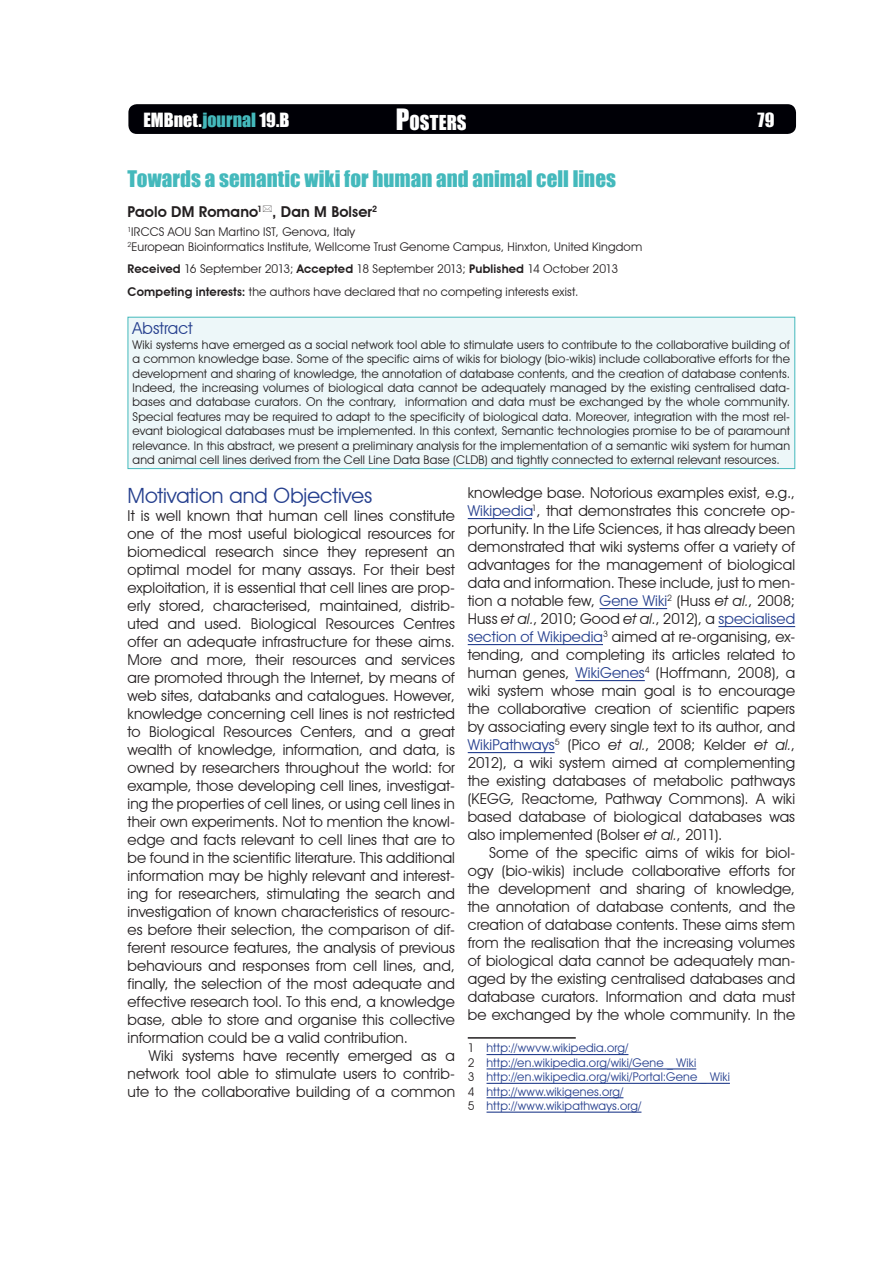
<style>
.page{position:relative;width:893px;height:1263px;background:#fff}
.page>*{position:absolute;margin:0;border:0;box-sizing:border-box;transform-origin:0 0}
.title_3{font:21px "Impact";color:#44b9bc}
.subtitle_1{font:21px "Avant Garde IT Cby BT";color:#253f8e}
.t1{font:18.9px "Impact";letter-spacing:.005em;color:#fff}
.t2{font:18px "Impact";letter-spacing:.005em;color:#fff}
.abstract_header{font:16.5px "Avant Garde IT Cby BT";color:#253f8e}
.text{font:15px/18px "Avant Garde IT Cby BT";letter-spacing:.01em;color:#231f20;text-align:justify}
.text_first{font:15px/18px "Avant Garde IT Cby BT";letter-spacing:.005em;color:#231f20;text-align:justify}
.author_name{font:600 15px "Avant Garde IT Cby BT";letter-spacing:.005em;color:#231f20}
.abstract_text{font:12px/14.4px "Avant Garde IT Cby BT";letter-spacing:.015em;color:#231f20;text-align:justify}
.footnote{font:12px "Avant Garde IT Cby BT";letter-spacing:.02em;color:#253f8e}
.author_address{font:12px "Avant Garde IT Cby BT";letter-spacing:.015em;color:#231f20}
.CI{font:12px "Avant Garde IT Cby BT";letter-spacing:.015em;color:#231f20}
.dates{font:12px "Avant Garde IT Cby BT";letter-spacing:.005em;color:#231f20}
.s1{color:#44b9bc}
.s2{font-size:27px}
.s3{font-weight:600}
.s4{color:#253f8e}
.s5{font-style:italic}
.s6{color:#231f20}
</style>
<div class="page">
<div style="left:128px;top:104px;width:668px;height:30px;background:#000006;border-radius:9px"></div>
<div style="left:128px;top:317px;width:667px;height:152px;background:#edf7f9"></div>
<div style="left:128px;top:317px;width:667px;height:152px;border:1px solid #44b9bc"></div>
<hr style="left:468px;top:518px;width:64px;height:1px;background:#253f8e">
<hr style="left:599px;top:608px;width:68px;height:1px;background:#253f8e">
<hr style="left:718px;top:626px;width:77px;height:1px;background:#253f8e">
<hr style="left:468px;top:644px;width:135px;height:1px;background:#253f8e">
<hr style="left:575px;top:680px;width:70px;height:1px;background:#253f8e">
<hr style="left:468px;top:752px;width:87px;height:1px;background:#253f8e">
<hr style="left:468px;top:1037px;width:108px;height:2px;background:#231f20">
<hr style="left:486px;top:1054px;width:142px;height:1px;background:#253f8e">
<hr style="left:486px;top:1068px;width:210px;height:1px;background:#253f8e">
<hr style="left:486px;top:1083px;width:244px;height:1px;background:#253f8e">
<hr style="left:486px;top:1097px;width:137px;height:1px;background:#253f8e">
<hr style="left:486px;top:1111px;width:155px;height:2px;background:#253f8e">
<p class="t2" style="left:143px;top:106px;width:148px">EMBnet.<span class="s1">journal</span> 19.B</p>
<p class="t1" style="left:396px;top:108px;width:72px"><span class="s2">P</span>OSTERS</p>
<p class="t2" style="left:757px;top:106px;width:19px">79</p>
<p class="title_3" style="left:128px;top:162px;width:490px">Towards a semantic wiki for human and animal cell lines</p>
<p class="author_name" style="left:128px;top:203px;width:251px">Paolo DM Romano<sup>1</sup> , Dan M Bolser<sup>2</sup></p>
<p class="author_address" style="left:128px;top:225px;width:229px"><sup>1</sup>IRCCS AOU San Martino IST, Genova, Italy</p>
<p class="author_address" style="left:128px;top:239px;width:516px"><sup>2</sup>European Bioinformatics Institute, Wellcome Trust Genome Campus, Hinxton, United Kingdom</p>
<p class="dates" style="left:128px;top:262px;width:492px"><span class="s3">Received</span> 16 September 2013; <span class="s3">Accepted</span> 18 September 2013; <span class="s3">Published</span> 14 October 2013</p>
<p class="CI" style="left:128px;top:285px;width:452px"><span class="s3">Competing interests:</span> the authors have declared that no competing interests exist.</p>
<p class="abstract_header" style="left:133px;top:318px;width:62px">Abstract</p>
<p class="abstract_text" style="left:133px;top:337px;width:659px">Wiki systems have emerged as a social network tool able to stimulate users to contribute to the collaborative building of a common knowledge base. Some of the specific aims of wikis for biology (bio-wikis) include collaborative efforts for the development and sharing of knowledge, the annotation of database contents, and the creation of database contents.<br>Indeed, the increasing volumes of biological data cannot be adequately managed by the existing centralised data&shy;bases and database curators. On the contrary, information and data must be exchanged by the whole community.<br>Special features may be required to adapt to the specificity of biological data. Moreover, integration with the most rel&shy;evant biological databases must be implemented. In this context, Semantic technologies promise to be of paramount relevance. In this abstract, we present a preliminary analysis for the implementation of a semantic wiki system for human and animal cell lines derived from the Cell Line Data Base (CLDB) and tightly connected to external relevant resources.</p>
<p class="subtitle_1" style="left:128px;top:483px;width:246px">Motivation and Objectives</p>
<p class="text_first" style="left:128px;top:506px;width:329px">It is well known that human cell lines constitute one of the most useful biological resources for biomedical research since they represent an optimal model for many assays. For their best exploitation, it is essential that cell lines are prop&shy;erly stored, characterised, maintained, distrib&shy;uted and used. Biological Resources Centres offer an adequate infrastructure for these aims.<br>More and more, their resources and services are promoted through the Internet, by means of web sites, databanks and catalogues. However, knowledge concerning cell lines is not restricted to Biological Resources Centers, and a great wealth of knowledge, information, and data, is owned by researchers throughout the world: for example, those developing cell lines, investigat&shy;ing the properties of cell lines, or using cell lines in their own experiments. Not to mention the knowl&shy;edge and facts relevant to cell lines that are to be found in the scientific literature. This additional information may be highly relevant and interest&shy;ing for researchers, stimulating the search and investigation of known characteristics of resourc&shy;es before their selection, the comparison of dif&shy;ferent resource features, the analysis of previous behaviours and responses from cell lines, and, finally, the selection of the most adequate and effective research tool. To this end, a knowledge base, able to store and organise this collective information could be a valid contribution.</p>
<p class="text" style="left:128px;top:1046px;width:329px;text-indent:21px">Wiki systems have recently emerged as a network tool able to stimulate users to contrib&shy;ute to the collaborative building of a common</p>
<p class="text" style="left:468px;top:484px;width:329px">knowledge base. Notorious examples exist, e.g., <span class="s4">Wikipedia</span><sup>1</sup>, that demonstrates this concrete op&shy;portunity. In the Life Sciences, it has already been demonstrated that wiki systems offer a variety of advantages for the management of biological data and information. These include, just to men&shy;tion a notable few, <span class="s4">Gene Wiki</span><sup>2</sup> (Huss <span class="s5">et al.</span>, 2008; Huss <span class="s5">et al.</span>, 2010; Good <span class="s5">et al.</span>, 2012), a <span class="s4">specialised section of Wikipedia</span><sup>3</sup> aimed at re-organising, ex&shy;tending, and completing its articles related to human genes, <span class="s4">WikiGenes</span><sup>4</sup> (Hoffmann, 2008), a wiki system whose main goal is to encourage the collaborative creation of scientific papers by associating every single text to its author, and <span class="s4">WikiPathways</span><sup>5</sup> (Pico <span class="s5">et al.</span>, 2008; Kelder <span class="s5">et al.</span>, 2012), a wiki system aimed at complementing the existing databases of metabolic pathways (KEGG, Reactome, Pathway Commons). A wiki based database of biological databases was also implemented (Bolser <span class="s5">et al.</span>, 2011).</p>
<p class="text" style="left:468px;top:844px;width:329px;text-indent:21px">Some of the specific aims of wikis for biol&shy;ogy (bio-wikis) include collaborative efforts for the development and sharing of knowledge, the annotation of database contents, and the creation of database contents. These aims stem from the realisation that the increasing volumes of biological data cannot be adequately man&shy;aged by the existing centralised databases and database curators. Information and data must be exchanged by the whole community. In the</p>
<p class="footnote" style="left:468px;top:1041px;width:162px"><span class="s6">1</span> http://wwvw.wikipedia.org/</p>
<p class="footnote" style="left:468px;top:1055px;width:230px"><span class="s6">2</span> http://en.wikipedia.org/wiki/Gene _ Wiki</p>
<p class="footnote" style="left:468px;top:1069px;width:264px"><span class="s6">3</span> http://en.wikipedia.org/wiki/Portal:Gene _ Wiki</p>
<p class="footnote" style="left:468px;top:1084px;width:157px"><span class="s6">4</span> http://www.wikigenes.org/</p>
<p class="footnote" style="left:468px;top:1098px;width:175px"><span class="s6">5</span> http://www.wikipathways.org/</p>
</div>
